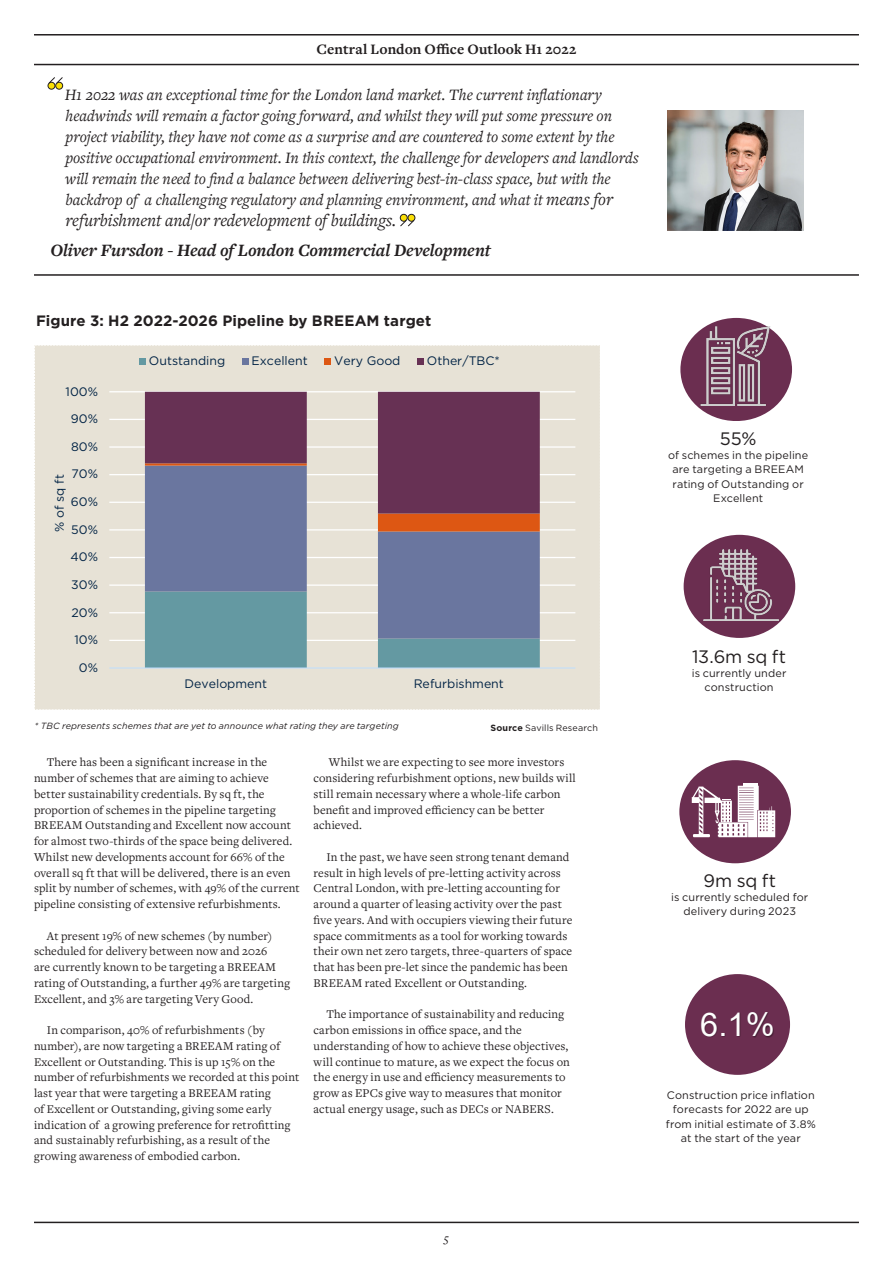
<style>
.page{position:relative;width:893px;height:1263px;background:#fff}
.page>*{position:absolute;margin:0;border:0;box-sizing:border-box;transform-origin:0 0}
.t1{font:32.55px "Arial";color:#fff}
.Spotlight_Pullquote{font:italic 700 18px "Freight Text Pro";letter-spacing:-.005em;color:#231f20}
.Spotlight_Pullquote-2{font:italic 18px "Freight Text Pro";letter-spacing:-.005em;color:#231f20}
.MiM_Box_Body_Centred{font:18px "Gotham";letter-spacing:-.01em;color:#231f20}
.Spotlight_Pullquote-3{font:italic 16.5px/21px "Freight Text Pro";letter-spacing:-.005em;color:#231f20}
.Spotlight_Box_Title{font:700 15px "Gotham";letter-spacing:.005em;color:#231f20}
.t2{font:700 15px "Freight Text Pro";letter-spacing:.005em;color:#231f20}
.Spotlight_Body_Freig{font:12.3px/15.8px "Freight Text Pro";letter-spacing:.01em;color:#231f20}
.t3{font:12.3px "Gotham";color:#024}
.t4{font:italic 12px "Freight Text Pro";color:#231f20}
.MiM_Box_Body_Centred-2{font:10.8px/14.2px "Gotham";letter-spacing:.01em;color:#231f20;text-align:center}
.t5{font:italic 9px "Gotham";letter-spacing:.01em;color:#231f20}
.Spotlight_Credit_Rig{font:9px "Gotham";letter-spacing:.01em;color:#231f20}
.s1{font-size:18px}
.s2{font-weight:700}
</style>
<div class="page">
<img style="left:667px;top:111px;width:137px;height:120px">
<div style="left:408px;top:214px;width:7px;height:7px;background:#fadf06;border-radius:50%"></div>
<div style="left:408px;top:214px;width:7px;height:8px;border:1px solid #231f20;border-radius:50%"></div>
<div style="left:400px;top:214px;width:7px;height:7px;background:#fadf06;border-radius:50%"></div>
<div style="left:400px;top:214px;width:8px;height:8px;border:1px solid #231f20;border-radius:50%"></div>
<svg style="left:400px;top:219px;width:15px;height:8px"></svg>
<div style="left:48px;top:82px;width:7px;height:7px;background:#fadf06;border-radius:50%"></div>
<div style="left:48px;top:82px;width:7px;height:8px;border:1px solid #231f20;border-radius:50%"></div>
<div style="left:56px;top:82px;width:7px;height:7px;background:#fadf06;border-radius:50%"></div>
<div style="left:55px;top:82px;width:8px;height:8px;border:1px solid #231f20;border-radius:50%"></div>
<svg style="left:48px;top:77px;width:15px;height:7px"></svg>
<hr style="left:34px;top:274px;width:825px;height:2px;background:#231f20">
<div style="left:679px;top:760px;width:112px;height:103px;background:#6b2e50;border-radius:50%"></div>
<svg style="left:692px;top:783px;width:83px;height:54px"></svg>
<div style="left:685px;top:974px;width:105px;height:101px;background:#6b2e50;border-radius:50%"></div>
<img style="left:685px;top:993px;width:106px;height:72px">
<div style="left:680px;top:318px;width:112px;height:103px;background:#6b2e50;border-radius:50%"></div>
<img style="left:693px;top:327px;width:84px;height:78px">
<div style="left:684px;top:535px;width:111px;height:103px;background:#6b2e50;border-radius:50%"></div>
<img style="left:703px;top:550px;width:76px;height:70px">
<div style="left:34px;top:345px;width:566px;height:365px;background:#e7e2d6"></div>
<hr style="left:109px;top:640px;width:466px;height:1px;background:#fff">
<hr style="left:109px;top:612px;width:466px;height:1px;background:#fff">
<hr style="left:109px;top:584px;width:466px;height:2px;background:#fff">
<hr style="left:109px;top:557px;width:466px;height:1px;background:#fff">
<hr style="left:109px;top:529px;width:466px;height:1px;background:#fff">
<hr style="left:109px;top:502px;width:466px;height:1px;background:#fff">
<hr style="left:109px;top:474px;width:466px;height:1px;background:#fff">
<hr style="left:109px;top:446px;width:466px;height:2px;background:#fff">
<hr style="left:109px;top:419px;width:466px;height:1px;background:#fff">
<hr style="left:109px;top:391px;width:466px;height:1px;background:#fff">
<svg style="left:145px;top:638px;width:395px;height:30px"></svg>
<svg style="left:145px;top:531px;width:395px;height:107px;fill:#6a769f"></svg>
<svg style="left:145px;top:513px;width:395px;height:18px"></svg>
<svg style="left:145px;top:392px;width:395px;height:121px;fill:#673154"></svg>
<hr style="left:109px;top:668px;width:466px;height:1px;background:#bddeff">
<div style="left:139px;top:358px;width:7px;height:7px;background:#6499a2"></div>
<div style="left:242px;top:358px;width:7px;height:7px;background:#6a769f"></div>
<div style="left:324px;top:358px;width:7px;height:7px;background:#dd5713"></div>
<div style="left:417px;top:358px;width:7px;height:7px;background:#673154"></div>
<hr style="left:34px;top:1222px;width:825px;height:1px;background:#231f20">
<hr style="left:34px;top:64px;width:825px;height:1px;background:#231f20">
<hr style="left:34px;top:34px;width:825px;height:2px;background:#231f20">
<p class="t2" style="left:316px;top:39px;width:262px">Central London Office Outlook H1 2022</p>
<p class="Spotlight_Pullquote-3" style="left:65px;top:84px;width:576px">H1 2022 was an exceptional time for the London land market. The current inflationary headwinds will remain a factor going forward, and whilst they will put some pressure on project viability, they have not come as a surprise and are countered to some extent by the positive occupational environment. In this context, the challenge for developers and landlords will remain the need to find a balance between delivering best-in-class space, but with the backdrop of a challenging regulatory and planning environment, and what it <span class="s1">means for</span></p>
<p class="Spotlight_Pullquote-2" style="left:65px;top:208px;width:332px">refurbishment and/or redevelopment of buildings.</p>
<p class="Spotlight_Pullquote" style="left:50px;top:239px;width:442px">Oliver Fursdon - Head of London Commercial Development</p>
<p class="Spotlight_Box_Title" style="left:36px;top:310px;width:397px">Figure 3: H2 2022-2026 Pipeline by BREEAM target</p>
<p class="t3" style="left:66px;top:383px;width:34px">100%</p>
<p class="t3" style="left:71px;top:411px;width:29px">90%</p>
<p class="t3" style="left:71px;top:439px;width:28px">80%</p>
<p class="t3" style="left:72px;top:466px;width:28px">70%</p>
<p class="t3" style="left:52px;top:532px;width:59px;rotate:-90deg">% of sq ft</p>
<p class="t3" style="left:71px;top:494px;width:29px">60%</p>
<p class="t3" style="left:71px;top:521px;width:28px">50%</p>
<p class="t3" style="left:71px;top:549px;width:29px">40%</p>
<p class="t3" style="left:71px;top:577px;width:28px">30%</p>
<p class="t3" style="left:71px;top:604px;width:28px">20%</p>
<p class="t3" style="left:74px;top:632px;width:25px">10%</p>
<p class="t3" style="left:79px;top:660px;width:21px">0%</p>
<p class="t3" style="left:149px;top:353px;width:78px">Outstanding</p>
<p class="t3" style="left:252px;top:353px;width:58px">Excellent</p>
<p class="t3" style="left:334px;top:353px;width:68px">Very Good</p>
<p class="t3" style="left:427px;top:353px;width:75px">Other/TBC*</p>
<p class="t3" style="left:185px;top:675px;width:84px">Development</p>
<p class="t3" style="left:414px;top:675px;width:92px">Refurbishment</p>
<p class="t5" style="left:35px;top:720px;width:365px">* TBC represents schemes that are yet to announce what rating they are targeting</p>
<p class="Spotlight_Credit_Rig" style="left:491px;top:722px;width:109px"><span class="s2">Source</span> Savills Research</p>
<p class="Spotlight_Body_Freig" style="left:34px;top:754px;width:267px;text-indent:13px">There has been a significant increase in the number of schemes that are aiming to achieve better sustainability credentials. By sq ft, the proportion of schemes in the pipeline targeting BREEAM Outstanding and Excellent now account for almost two-thirds of the space being delivered.<br>Whilst new developments account for 66% of the overall sq ft that will be delivered, there is an even split by number of schemes, with 49% of the current pipeline consisting of extensive refurbishments.</p>
<p class="Spotlight_Body_Freig" style="left:34px;top:927px;width:258px;text-indent:13px">At present 19% of new schemes (by number) scheduled for delivery between now and 2026<br>are currently known to be targeting a BREEAM rating of Outstanding, a further 49% are targeting Excellent, and 3% are targeting Very Good.</p>
<p class="Spotlight_Body_Freig" style="left:34px;top:1022px;width:267px;text-indent:13px">In comparison, 40% of refurbishments (by number), are now targeting a BREEAM rating of Excellent or Outstanding. This is up 15% on the number of refurbishments we recorded at this point last year that were targeting a BREEAM rating<br>of Excellent or Outstanding, giving some early indication of a growing preference for retrofitting and sustainably refurbishing, as a result of the growing awareness of embodied carbon.</p>
<p class="Spotlight_Body_Freig" style="left:314px;top:754px;width:264px;text-indent:15px">Whilst we are expecting to see more investors considering refurbishment options, new builds will still remain necessary where a whole-life carbon benefit and improved efficiency can be better achieved.</p>
<p class="Spotlight_Body_Freig" style="left:314px;top:848px;width:260px;text-indent:13px">In the past, we have seen strong tenant demand result in high levels of pre-letting activity across Central London, with pre-letting accounting for around a quarter of leasing activity over the past five years. And with occupiers viewing their future space commitments as a tool for working towards their own net zero targets, three-quarters of space that has been pre-let since the pandemic has been BREEAM rated Excellent or Outstanding.</p>
<p class="Spotlight_Body_Freig" style="left:314px;top:1006px;width:258px;text-indent:13px">The importance of sustainability and reducing carbon emissions in office space, and the understanding of how to achieve these objectives, will continue to mature, as we expect the focus on the energy in use and efficiency measurements to grow as EPCs give way to measures that monitor actual energy usage, such as DECs or NABERS.</p>
<p class="MiM_Box_Body_Centred" style="left:720px;top:427px;width:38px">55%</p>
<p class="MiM_Box_Body_Centred-2" style="left:668px;top:448px;width:142px">of schemes in the pipeline are targeting a BREEAM rating of Outstanding or<br>Excellent</p>
<p class="MiM_Box_Body_Centred" style="left:692px;top:645px;width:95px">13.6m sq ft</p>
<p class="MiM_Box_Body_Centred-2" style="left:692px;top:666px;width:96px">is currently under construction</p>
<p class="MiM_Box_Body_Centred" style="left:703px;top:869px;width:74px">9m sq ft</p>
<p class="MiM_Box_Body_Centred-2" style="left:671px;top:890px;width:139px">is currently scheduled for delivery during 2023</p>
<p class="t1" style="left:700px;top:1002px;width:76px">6.1%</p>
<p class="MiM_Box_Body_Centred-2" style="left:666px;top:1088px;width:151px">Construction price inflation forecasts for 2022 are up from initial estimate of 3.8% at the start of the year</p>
<p class="t4" style="left:444px;top:1230px;width:7px">5</p>
</div>
